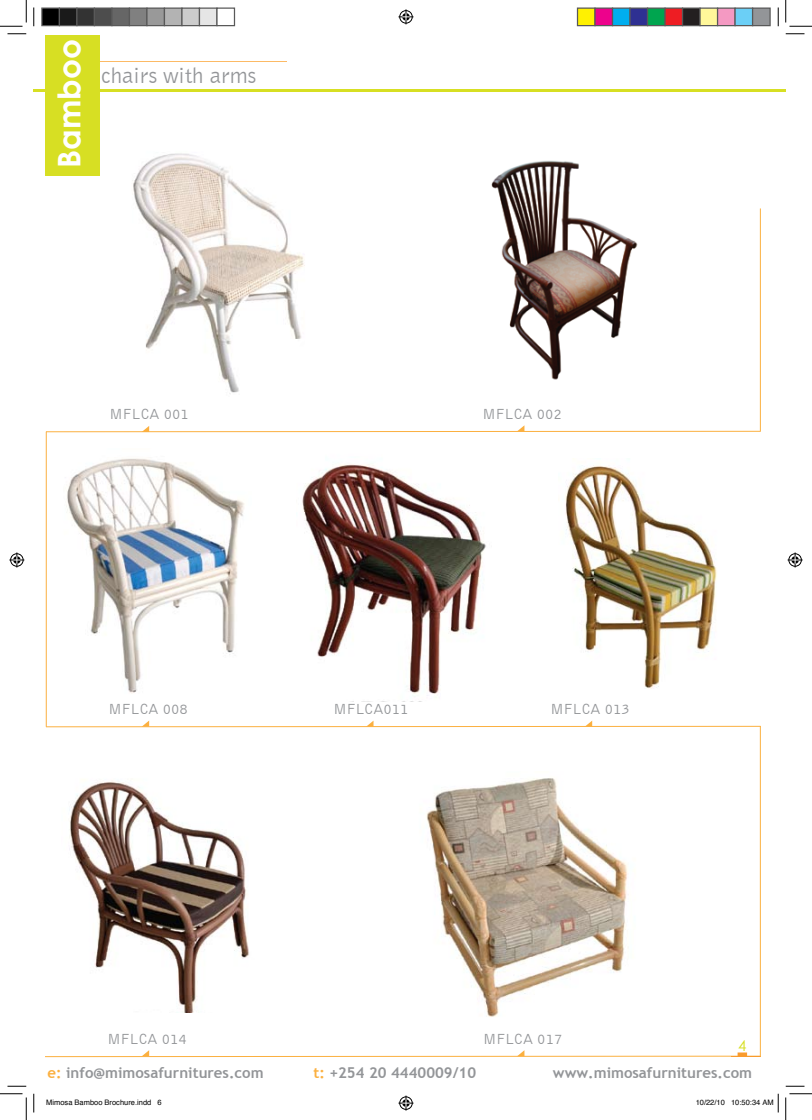
<style>
.page{position:relative;width:812px;height:1120px;background:#fff}
.page>*{position:absolute;margin:0;border:0;box-sizing:border-box;transform-origin:0 0}
.t1{font:700 31.25px "Century Gothic";color:#fff}
.t2{font:22.5px "Bell Gothic BT";color:#939598}
.t3{font:700 15px "Trebuchet MS";color:#939598}
.t4{font:15px "Bell Gothic BT";color:#939598}
.t5{font:15px "Century Gothic";color:#d7df23}
.t6{font:7.5px "Helvetica";color:#000}
.s1{color:#fbb040}
</style>
<div class="page">
<img style="left:67px;top:458px;width:178px;height:235px">
<img style="left:132px;top:153px;width:173px;height:241px">
<hr style="left:97px;top:61px;width:189px;height:1px;background:#fcba65">
<div style="left:45px;top:35px;width:54px;height:141px;background:#d7df23"></div>
<hr style="left:34px;top:90px;width:744px;height:2px;background:#d7df23">
<svg style="left:45px;top:425px;width:715px;height:7px"></svg>
<svg style="left:45px;top:720px;width:716px;height:7px"></svg>
<svg style="left:45px;top:1050px;width:716px;height:7px"></svg>
<hr style="left:760px;top:208px;width:1px;height:224px;background:#fbb040">
<hr style="left:46px;top:432px;width:1px;height:295px;background:#fbb040">
<hr style="left:760px;top:726px;width:1px;height:330px;background:#fbb040">
<img style="left:491px;top:160px;width:147px;height:220px">
<img style="left:302px;top:464px;width:184px;height:238px">
<img style="left:565px;top:465px;width:152px;height:224px">
<img style="left:69px;top:780px;width:180px;height:233px">
<img style="left:426px;top:778px;width:202px;height:239px">
<svg style="left:778px;top:90px;width:7px;height:2px"></svg>
<svg style="left:8px;top:33px;width:18px;height:2px"></svg>
<svg style="left:785px;top:33px;width:19px;height:2px"></svg>
<svg style="left:8px;top:1085px;width:18px;height:2px"></svg>
<svg style="left:785px;top:1085px;width:19px;height:2px"></svg>
<svg style="left:33px;top:8px;width:2px;height:18px"></svg>
<svg style="left:33px;top:1094px;width:2px;height:18px"></svg>
<svg style="left:777px;top:8px;width:2px;height:18px"></svg>
<svg style="left:0;top:0;width:27px;height:27px"></svg>
<svg style="left:0;top:1093px;width:27px;height:27px"></svg>
<svg style="left:785px;top:0;width:27px;height:27px"></svg>
<svg style="left:785px;top:1093px;width:27px;height:27px"></svg>
<svg style="left:398px;top:9px;width:15px;height:15px"></svg>
<svg style="left:398px;top:1095px;width:15px;height:15px"></svg>
<svg style="left:9px;top:552px;width:15px;height:15px"></svg>
<svg style="left:787px;top:552px;width:15px;height:15px"></svg>
<div style="left:42px;top:8px;width:17px;height:18px;background:#000"></div>
<div style="left:41px;top:8px;width:19px;height:18px;border:1px solid #595959"></div>
<div style="left:59px;top:8px;width:18px;height:18px;background:#1a1a1a"></div>
<div style="left:59px;top:8px;width:19px;height:18px;border:1px solid #595959"></div>
<div style="left:77px;top:8px;width:17px;height:18px;background:#333"></div>
<div style="left:76px;top:8px;width:19px;height:18px;border:1px solid #595959"></div>
<div style="left:94px;top:8px;width:18px;height:18px;background:#4d4d4d"></div>
<div style="left:94px;top:8px;width:18px;height:18px;border:1px solid #595959"></div>
<div style="left:112px;top:8px;width:17px;height:18px;background:#666"></div>
<div style="left:111px;top:8px;width:19px;height:18px;border:1px solid #595959"></div>
<div style="left:129px;top:8px;width:18px;height:18px;background:#808080"></div>
<div style="left:129px;top:8px;width:19px;height:18px;border:1px solid #595959"></div>
<div style="left:147px;top:8px;width:17px;height:18px;background:#999"></div>
<div style="left:146px;top:8px;width:19px;height:18px;border:1px solid #595959"></div>
<div style="left:164px;top:8px;width:18px;height:18px;background:#b3b3b3"></div>
<div style="left:164px;top:8px;width:18px;height:18px;border:1px solid #595959"></div>
<div style="left:182px;top:8px;width:17px;height:18px;background:#ccc"></div>
<div style="left:181px;top:8px;width:19px;height:18px;border:1px solid #595959"></div>
<div style="left:199px;top:8px;width:18px;height:18px;background:#e6e6e6"></div>
<div style="left:199px;top:8px;width:19px;height:18px;border:1px solid #595959"></div>
<div style="left:216px;top:8px;width:19px;height:18px;border:1px solid #595959"></div>
<div style="left:577px;top:8px;width:18px;height:18px;background:#fff101"></div>
<div style="left:577px;top:8px;width:18px;height:18px;border:1px solid #595959"></div>
<div style="left:595px;top:8px;width:17px;height:18px;background:#ed028c"></div>
<div style="left:594px;top:8px;width:19px;height:18px;border:1px solid #595959"></div>
<div style="left:612px;top:8px;width:18px;height:18px;background:#00aeef"></div>
<div style="left:612px;top:8px;width:18px;height:18px;border:1px solid #595959"></div>
<div style="left:630px;top:8px;width:17px;height:18px;background:#2e3092"></div>
<div style="left:629px;top:8px;width:19px;height:18px;border:1px solid #595959"></div>
<div style="left:647px;top:8px;width:18px;height:18px;background:#00a54f"></div>
<div style="left:647px;top:8px;width:18px;height:18px;border:1px solid #595959"></div>
<div style="left:665px;top:8px;width:17px;height:18px;background:#ee1d23"></div>
<div style="left:664px;top:8px;width:19px;height:18px;border:1px solid #595959"></div>
<div style="left:682px;top:8px;width:18px;height:18px;background:#231f20"></div>
<div style="left:682px;top:8px;width:18px;height:18px;border:1px solid #595959"></div>
<div style="left:700px;top:8px;width:17px;height:18px;background:#fff79a"></div>
<div style="left:699px;top:8px;width:19px;height:18px;border:1px solid #595959"></div>
<div style="left:717px;top:8px;width:18px;height:18px;background:#f499c2"></div>
<div style="left:717px;top:8px;width:18px;height:18px;border:1px solid #595959"></div>
<div style="left:735px;top:8px;width:17px;height:18px;background:#6bcff6"></div>
<div style="left:734px;top:8px;width:19px;height:18px;border:1px solid #595959"></div>
<div style="left:752px;top:8px;width:18px;height:18px;background:#939598"></div>
<div style="left:752px;top:8px;width:18px;height:18px;border:1px solid #595959"></div>
<svg style="left:777px;top:1094px;width:2px;height:18px"></svg>
<h1 class="t1" style="left:49px;top:168px;width:130px;rotate:-90deg">Bamboo</h1>
<h2 class="t2" style="left:101px;top:61px;width:157px">chairs with arms</h2>
<p class="t4" style="left:110px;top:405px;width:81px">MFLCA 001</p>
<p class="t4" style="left:482px;top:405px;width:81px">MFLCA 002</p>
<p class="t4" style="left:108px;top:700px;width:81px">MFLCA 008</p>
<p class="t4" style="left:550px;top:700px;width:81px">MFLCA 013</p>
<p class="t4" style="left:333px;top:700px;width:77px">MFLCA011</p>
<p class="t4" style="left:107px;top:1030px;width:81px">MFLCA 014</p>
<p class="t4" style="left:483px;top:1030px;width:81px">MFLCA 017</p>
<p class="t5" style="left:738px;top:1036px;width:10px">4</p>
<p class="t3" style="left:48px;top:1063px;width:218px"><span class="s1">e:</span> info@mimosafurnitures.com</p>
<p class="t3" style="left:313px;top:1063px;width:164px"><span class="s1">t:</span> +254 20 4440009/10</p>
<p class="t3" style="left:553px;top:1063px;width:201px">www.mimosafurnitures.com</p>
<p class="t6" style="left:46px;top:1096px;width:117px">Mimosa Bamboo Brochure.indd 6</p>
<p class="t6" style="left:695px;top:1096px;width:79px">10/22/10 10:50:34 AM</p>
</div>
